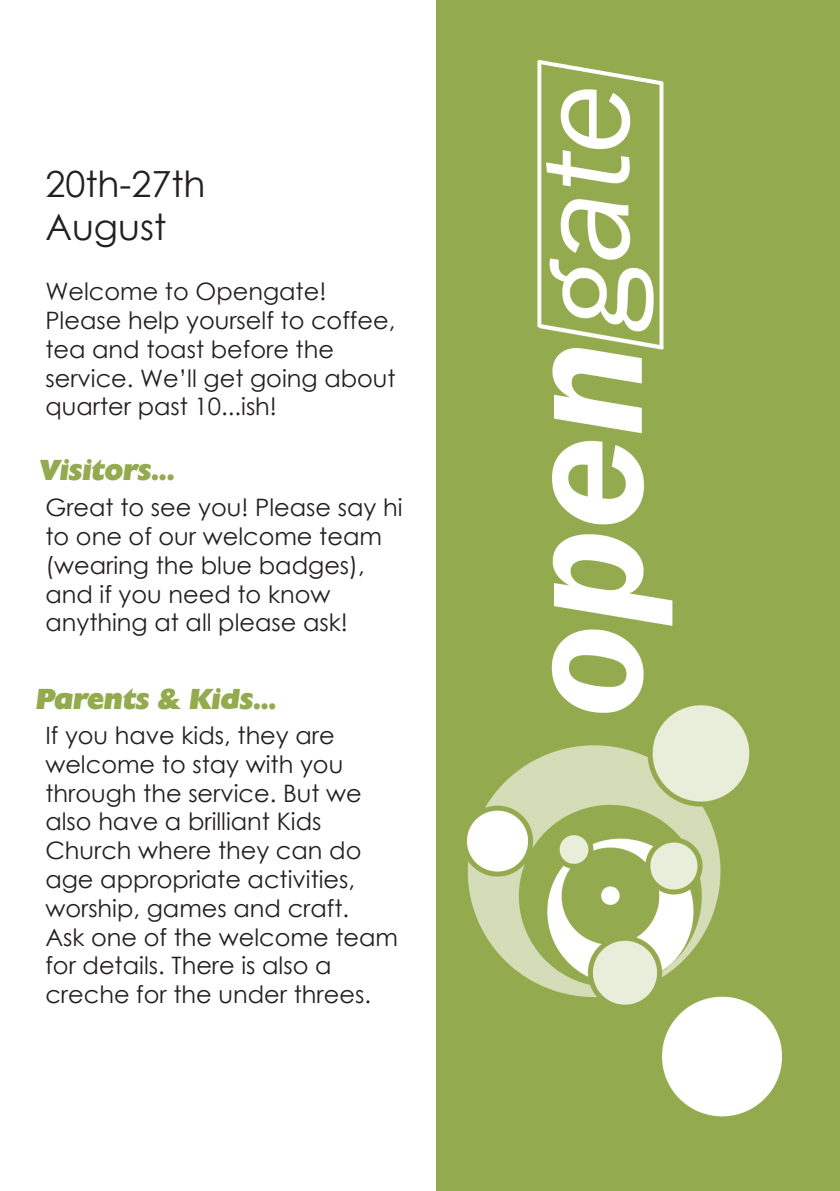
<style>
.page{position:relative;width:840px;height:1191px;background:#fff}
.page>*{position:absolute;margin:0;border:0;box-sizing:border-box;transform-origin:0 0}
.t1{font:36px "Century Gothic";color:#231f20}
.t2{font:italic 28px "Chanson Heavy SF Bold";color:#94aa4e}
.t3{font:24px/28.8px "Century Gothic";color:#231f20}
</style>
<div class="page">
<div style="left:435px;top:0;width:404px;height:1191px;background:#94aa4e"></div>
<img style="left:435px;top:0;width:347px;height:1191px">
<p class="t1" style="left:45px;top:159px;width:162px">20th-27th</p>
<p class="t1" style="left:45px;top:202px;width:122px">August</p>
<p class="t3" style="left:45px;top:277px;width:282px">Welcome to Opengate!</p>
<p class="t3" style="left:45px;top:305px;width:351px">Please help yourself to coffee, tea and toast before the service. We’ll get going about quarter past 10...ish!</p>
<p class="t2" style="left:39px;top:452px;width:137px">Visitors...</p>
<p class="t3" style="left:45px;top:493px;width:358px">Great to see you! Please say hi to one of our welcome team (wearing the blue badges), and if you need to know anything at all please ask!</p>
<p class="t2" style="left:35px;top:680px;width:242px">Parents &amp; Kids...</p>
<p class="t3" style="left:45px;top:720px;width:354px">If you have kids, they are welcome to stay with you through the service. But we also have a brilliant Kids<br>Church where they can do age appropriate activities, worship, games and craft.<br>Ask one of the welcome team for details. There is also a creche for the under threes.</p>
</div>
